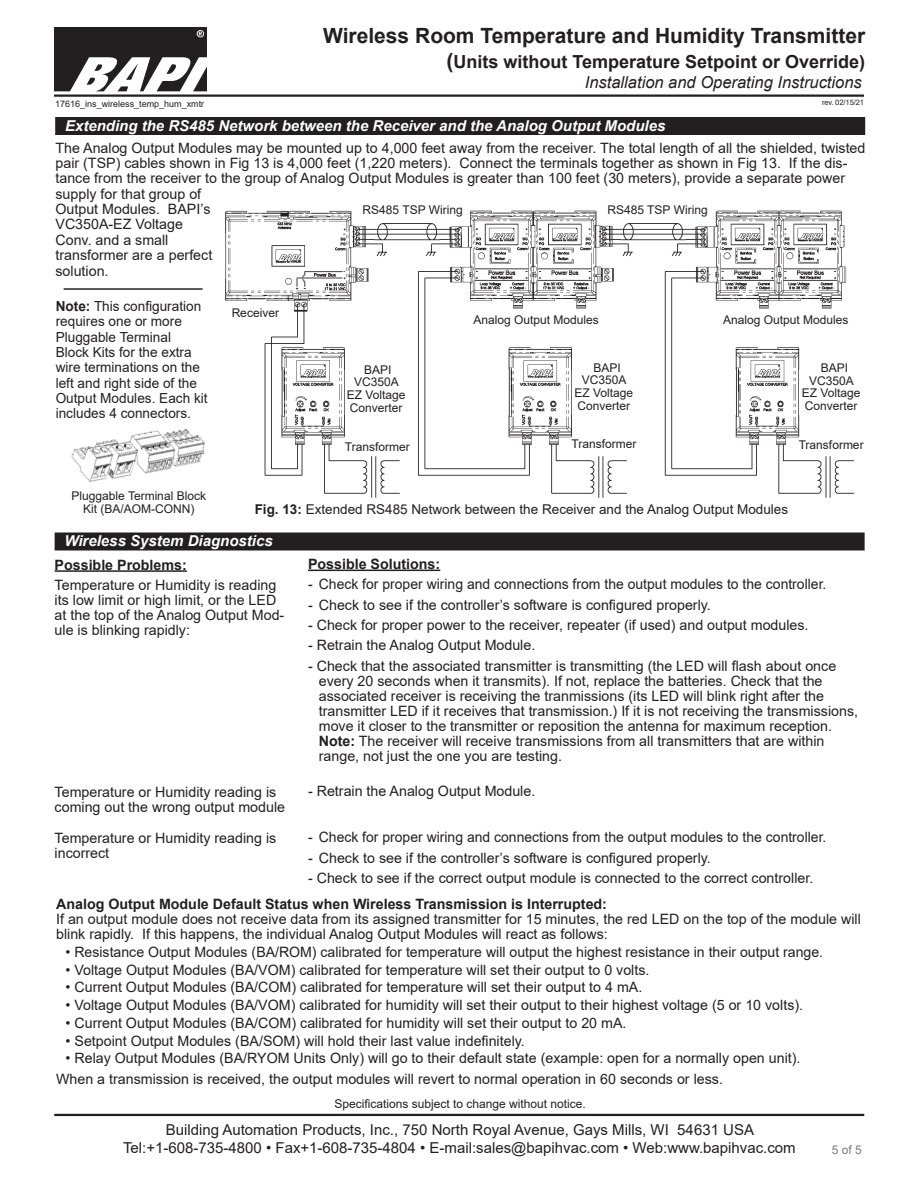
<style>
.page{position:relative;width:918px;height:1188px;background:#fff}
.page>*{position:absolute;margin:0;border:0;box-sizing:border-box;transform-origin:0 0}
.t1{font:700 21px "Arial";color:#231f20}
.t2{font:700 18px "Arial";color:#231f20}
.t3{font:italic 16.5px "Arial";color:#231f20}
.t4{font:15px/18px "Arial";color:#231f20;text-align:center}
.Datasheet_Section_Ti{font:italic 700 15px "Arial";color:#fff}
.t5{font:14.25px/15px "Arial";color:#231f20}
.t6{font:700 14.25px "Arial";color:#231f20}
.t7{font:13.8px/15.3px "Arial";color:#231f20}
.t8{font:13.5px "Arial";color:#231f20}
.t9{font:12px/12.8px "Arial";color:#231f20;text-align:center}
.t10{font:12px "Arial";color:#787a7d}
.t11{font:9px "Arial";color:#231f20}
.t12{font:7.5px "Arial";letter-spacing:-.005em;color:#231f20}
.s1{font-size:21px}
.s2{font-weight:700}
</style>
<div class="page">
<hr style="left:54px;top:1114px;width:810px;height:2px;background:#231f20">
<img style="left:54px;top:27px;width:152px;height:64px">
<hr style="left:54px;top:94px;width:810px;height:3px;background:#231f20">
<div style="left:55px;top:533px;width:809px;height:17px;background:#231f20"></div>
<div style="left:55px;top:532px;width:810px;height:18px;border:2px solid #231f20"></div>
<hr style="left:308px;top:570px;width:132px;height:1px;background:#231f20">
<hr style="left:55px;top:570px;width:132px;height:2px;background:#231f20">
<div style="left:56px;top:118px;width:808px;height:16px;background:#231f20"></div>
<div style="left:55px;top:117px;width:810px;height:18px;border:2px solid #231f20"></div>
<img style="left:225px;top:210px;width:630px;height:288px">
<img style="left:71px;top:428px;width:134px;height:54px">
<hr style="left:64px;top:288px;width:139px;height:2px;background:#231f20">
<h1 class="t1" style="left:323px;top:21px;width:544px">Wireless Room Temperature and Humidity Transmitter</h1>
<p class="t2" style="left:447px;top:49px;width:420px"><span class="s1">(</span>Units without Temperature Setpoint or Override)</p>
<p class="t11" style="left:55px;top:97px;width:151px">17616_ins_wireless_temp_hum_xmtr</p>
<p class="t3" style="left:585px;top:72px;width:278px">Installation and Operating Instructions</p>
<p class="t12" style="left:822px;top:97px;width:44px">rev. 02/15/21</p>
<p class="Datasheet_Section_Ti" style="left:65px;top:115px;width:602px">Extending the RS485 Network between the Receiver and the Analog Output Modules</p>
<p class="t5" style="left:56px;top:140px;width:812px">The Analog Output Modules may be mounted up to 4,000 feet away from the receiver. The total length of all the shielded, twisted pair (TSP) cables shown in Fig 13 is 4,000 feet (1,220 meters). Connect the terminals together as shown in Fig 13. If the dis&shy;tance from the receiver to the group of Analog Output Modules is greater than 100 feet (30 meters), provide a separate power supply for that group of<br>Output Modules. BAPI’s<br>VC350A-EZ Voltage<br>Conv. and a small<br>transformer are a perfect<br>solution.</p>
<p class="t9" style="left:363px;top:203px;width:102px">RS485 TSP Wiring</p>
<p class="t9" style="left:608px;top:203px;width:102px">RS485 TSP Wiring</p>
<p class="t7" style="left:56px;top:298px;width:153px"><span class="s2">Note:</span> This configuration requires one or more<br>Pluggable Terminal<br>Block Kits for the extra wire terminations on the left and right side of the<br>Output Modules. Each kit includes 4 connectors.</p>
<p class="t9" style="left:72px;top:489px;width:136px">Pluggable Terminal Block<br>Kit (BA/AOM-CONN)</p>
<p class="t9" style="left:232px;top:306px;width:49px">Receiver</p>
<p class="t9" style="left:347px;top:363px;width:60px">BAPI<br>VC350A<br>EZ Voltage<br>Converter</p>
<p class="t9" style="left:345px;top:441px;width:66px">Transformer</p>
<p class="t9" style="left:474px;top:314px;width:127px">Analog Output Modules</p>
<p class="t9" style="left:723px;top:314px;width:127px">Analog Output Modules</p>
<p class="t9" style="left:574px;top:361px;width:60px">BAPI<br>VC350A<br>EZ Voltage<br>Converter</p>
<p class="t9" style="left:572px;top:438px;width:66px">Transformer</p>
<p class="t9" style="left:802px;top:361px;width:60px">BAPI<br>VC350A<br>EZ Voltage<br>Converter</p>
<p class="t9" style="left:799px;top:438px;width:66px">Transformer</p>
<p class="t8" style="left:255px;top:500px;width:535px"><span class="s2">Fig. 13:</span> Extended RS485 Network between the Receiver and the Analog Output Modules</p>
<p class="Datasheet_Section_Ti" style="left:64px;top:531px;width:210px">Wireless System Diagnostics</p>
<p class="t6" style="left:308px;top:554px;width:134px">Possible Solutions:</p>
<p class="t5" style="left:308px;top:577px;width:520px">- Check for proper wiring and connections from the output modules to the controller.</p>
<p class="t5" style="left:308px;top:597px;width:404px">- Check to see if the controller’s software is configured properly.</p>
<p class="t5" style="left:308px;top:617px;width:502px">- Check for proper power to the receiver, repeater (if used) and output modules.</p>
<p class="t5" style="left:308px;top:638px;width:229px">- Retrain the Analog Output Module.</p>
<p class="t5" style="left:319px;top:658px;width:541px;text-indent:-11px">- Check that the associated transmitter is transmitting (the LED will flash about once every 20 seconds when it transmits). If not, replace the batteries. Check that the associated receiver is receiving the tranmissions (its LED will blink right after the transmitter LED if it receives that transmission.) If it is not receiving the transmissions, move it closer to the transmitter or reposition the antenna for maximum reception.<br><span class="s2">Note:</span> The receiver will receive transmissions from all transmitters that are within range, not just the one you are testing.</p>
<p class="t5" style="left:308px;top:783px;width:229px">- Retrain the Analog Output Module.</p>
<p class="t5" style="left:308px;top:830px;width:520px">- Check for proper wiring and connections from the output modules to the controller.</p>
<p class="t5" style="left:308px;top:850px;width:404px">- Check to see if the controller’s software is configured properly.</p>
<p class="t5" style="left:308px;top:870px;width:507px">- Check to see if the correct output module is connected to the correct controller.</p>
<p class="t6" style="left:56px;top:894px;width:552px">Analog Output Module Default Status when Wireless Transmission is Interrupted:</p>
<p class="t5" style="left:56px;top:912px;width:806px">If an output module does not receive data from its assigned transmitter for 15 minutes, the red LED on the top of the module will blink rapidly. If this happens, the individual Analog Output Modules will react as follows:</p>
<p class="t5" style="left:66px;top:944px;width:759px">• Resistance Output Modules (BA/ROM) calibrated for temperature will output the highest resistance in their output range.</p>
<p class="t5" style="left:66px;top:962px;width:585px">• Voltage Output Modules (BA/VOM) calibrated for temperature will set their output to 0 volts.</p>
<p class="t5" style="left:66px;top:980px;width:578px">• Current Output Modules (BA/COM) calibrated for temperature will set their output to 4 mA.</p>
<p class="t5" style="left:66px;top:998px;width:739px">• Voltage Output Modules (BA/VOM) calibrated for humidity will set their output to their highest voltage (5 or 10 volts).</p>
<p class="t5" style="left:66px;top:1015px;width:562px">• Current Output Modules (BA/COM) calibrated for humidity will set their output to 20 mA.</p>
<p class="t5" style="left:66px;top:1033px;width:461px">• Setpoint Output Modules (BA/SOM) will hold their last value indefinitely.</p>
<p class="t5" style="left:66px;top:1051px;width:736px">• Relay Output Modules (BA/RYOM Units Only) will go to their default state (example: open for a normally open unit).</p>
<p class="t5" style="left:56px;top:1071px;width:668px">When a transmission is received, the output modules will revert to normal operation in 60 seconds or less.</p>
<p class="t6" style="left:55px;top:555px;width:134px">Possible Problems:</p>
<p class="t5" style="left:55px;top:577px;width:231px">Temperature or Humidity is reading its low limit or high limit, or the LED at the top of the Analog Output Mod&shy;ule is blinking rapidly:</p>
<p class="t5" style="left:55px;top:784px;width:232px">Temperature or Humidity reading is coming out the wrong output module</p>
<p class="t5" style="left:55px;top:831px;width:223px">Temperature or Humidity reading is incorrect</p>
<p class="t9" style="left:334px;top:1097px;width:253px">Specifications subject to change without notice.</p>
<p class="t4" style="left:123px;top:1121px;width:674px">Building Automation Products, Inc., 750 North Royal Avenue, Gays Mills, WI 54631 USA<br>Tel:+1-608-735-4800 • Fax+1-608-735-4804 • E-mail:sales@bapihvac.com • Web:www.bapihvac.com</p>
<p class="t10" style="left:832px;top:1142px;width:32px">5 of 5</p>
</div>
